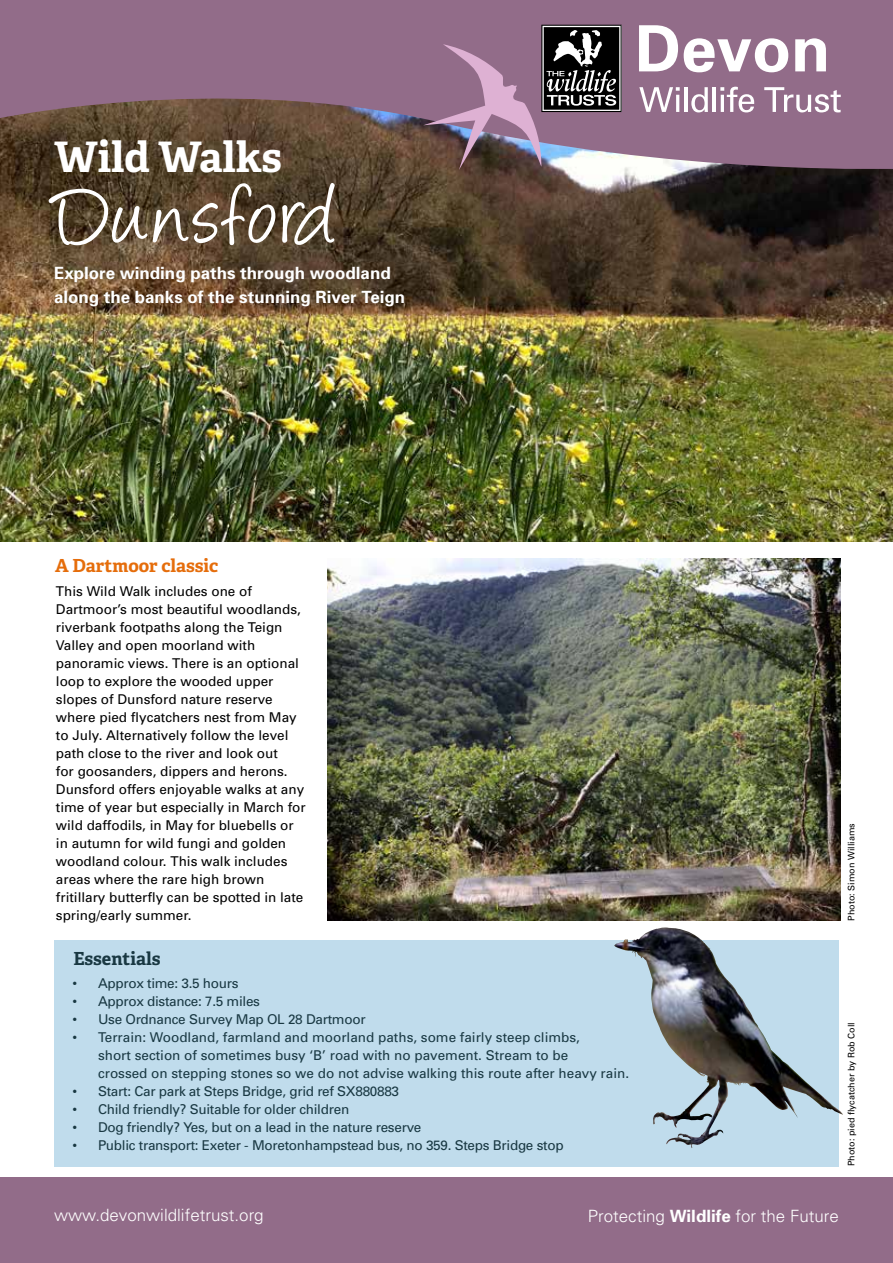
<style>
.page{position:relative;width:893px;height:1263px;background:#fff}
.page>*{position:absolute;margin:0;border:0;box-sizing:border-box;transform-origin:0 0}
.t1{font:99px "Angelina";letter-spacing:.035em;color:#fff}
.t2{font:700 42px "Adelle";color:#fff}
.t3{font:700 18px "Adelle";color:#e56d0b}
.t4{font:700 18px "Adelle";color:#193842}
.t5{font:700 16.95px/24px "Univers";color:#fff}
.t6{font:300 16.95px "Univers";color:#fff}
.t7{font:13.5px/18px "Univers";color:#000}
.t8{font:13.5px "Univers";letter-spacing:-.02em;color:#193842}
.t9{font:13.5px/18px "Univers";color:#193842}
.t10{font:9px "Univers";color:#000}
.s1{font-weight:700}
</style>
<div class="page">
<img style="left:0;top:176px;width:893px;height:365px">
<svg style="left:0;top:0;width:893px;height:176px;background:#836372"></svg>
<svg style="left:639px;top:87px;width:41px;height:25px"></svg>
<hr style="left:676px;top:95px;width:3px;height:17px;background:#fff">
<hr style="left:684px;top:87px;width:3px;height:25px;background:#fff">
<svg style="left:691px;top:87px;width:17px;height:25px"></svg>
<hr style="left:713px;top:87px;width:3px;height:25px;background:#fff">
<svg style="left:720px;top:87px;width:34px;height:25px"></svg>
<svg style="left:764px;top:87px;width:77px;height:25px"></svg>
<svg style="left:639px;top:25px;width:39px;height:47px"></svg>
<svg style="left:684px;top:38px;width:104px;height:34px"></svg>
<svg style="left:795px;top:38px;width:31px;height:33px"></svg>
<svg style="left:423px;top:25px;width:199px;height:145px;background:#836d7e"></svg>
<div style="left:0;top:1178px;width:893px;height:85px;background:#926c89"></div>
<img style="left:327px;top:559px;width:514px;height:362px">
<div style="left:54px;top:940px;width:785px;height:226px;background:#c0dcec"></div>
<img style="left:614px;top:929px;width:109px;height:219px">
<h2 class="t2" style="left:54px;top:130px;width:230px">Wild Walks</h2>
<h1 class="t1" style="left:54px;top:174px;width:284px">Dunsford</h1>
<p class="t5" style="left:54px;top:260px;width:353px">Explore winding paths through woodland along the banks of the stunning River Teign</p>
<h3 class="t3" style="left:55px;top:554px;width:165px">A Dartmoor classic</h3>
<p class="t7" style="left:56px;top:582px;width:251px">This Wild Walk includes one of Dartmoor’s most beautiful woodlands, riverbank footpaths along the Teign Valley and open moorland with panoramic views. There is an optional loop to explore the wooded upper slopes of Dunsford nature reserve where pied flycatchers nest from May to July. Alternatively follow the level path close to the river and look out<br>for goosanders, dippers and herons.<br>Dunsford offers enjoyable walks at any time of year but especially in March for wild daffodils, in May for bluebells or in autumn for wild fungi and golden woodland colour. This walk includes areas where the rare high brown fritillary butterfly can be spotted in late spring/early summer.</p>
<h3 class="t4" style="left:73px;top:947px;width:89px">Essentials</h3>
<p class="t8" style="left:72px;top:974px;width:168px">• Approx time: 3.5 hours</p>
<p class="t8" style="left:72px;top:992px;width:189px">• Approx distance: 7.5 miles</p>
<p class="t8" style="left:72px;top:1010px;width:295px">• Use Ordnance Survey Map OL 28 Dartmoor</p>
<p class="t9" style="left:98px;top:1028px;width:533px;text-indent:-26px">• Terrain: Woodland, farmland and moorland paths, some fairly steep climbs,<br>short section of sometimes busy ‘B’ road with no pavement. Stream to be<br>crossed on stepping stones so we do not advise walking this route after heavy rain.</p>
<p class="t8" style="left:72px;top:1082px;width:328px">• Start: Car park at Steps Bridge, grid ref SX880883</p>
<p class="t8" style="left:72px;top:1100px;width:278px">• Child friendly? Suitable for older children</p>
<p class="t8" style="left:72px;top:1118px;width:350px">• Dog friendly? Yes, but on a lead in the nature reserve</p>
<p class="t8" style="left:72px;top:1136px;width:493px">• Public transport: Exeter - Moretonhampstead bus, no 359. Steps Bridge stop</p>
<p class="t10" style="left:846px;top:921px;width:99px;rotate:-90deg">Photo: Simon Williams</p>
<p class="t10" style="left:846px;top:1166px;width:146px;rotate:-90deg">Photo: pied flycatcher by Rob Coll</p>
<p class="t6" style="left:54px;top:1205px;width:211px">www.devonwildlifetrust.org</p>
<p class="t6" style="left:588px;top:1206px;width:253px">Protecting <span class="s1">Wildlife</span> for the Future</p>
</div>
